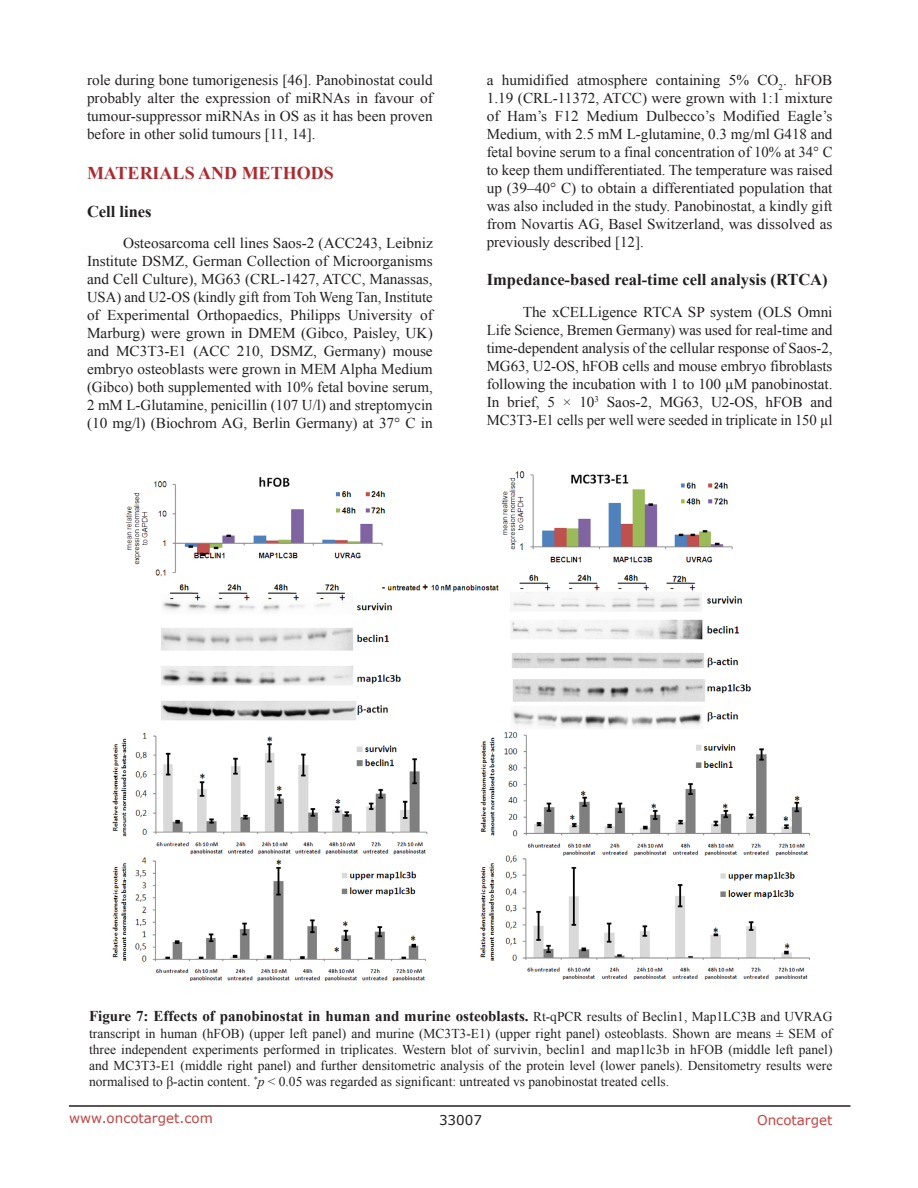
<style>
.page{position:relative;width:918px;height:1188px;background:#fff}
.page>*{position:absolute;margin:0;border:0;box-sizing:border-box;transform-origin:0 0}
.Heading{font:700 18px "Times New Roman";color:#ac2b31}
.SubHeading{font:700 16.5px "Times New Roman";color:#231f20}
.SubHeading_copy{font:700 16.5px "Times New Roman";color:#231f20}
.BodyText{font:15px/18px "Times New Roman";color:#231f20;text-align:justify}
.Figuretrx{font:700 15px "Times New Roman";color:#231f20}
.Figuretrx-2{font:13.5px/16.2px "Times New Roman";color:#231f20;text-align:justify}
.t1{font:13.5px "Verdana";color:#c24141}
.t2{font:13.5px "Verdana";color:#231f20}
.s1{font-weight:400;font-size:13.5px}
.s2{font-style:italic}
</style>
<div class="page">
<hr style="left:69px;top:1105px;width:781px;height:2px;background:#231f20">
<img style="left:112px;top:471px;width:698px;height:509px">
<p class="BodyText" style="left:87px;top:71px;width:347px">role during bone tumorigenesis [46]. Panobinostat could probably alter the expression of miRNAs in favour of tumour-suppressor miRNAs in OS as it has been proven before in other solid tumours [11, 14].</p>
<p class="Heading" style="left:87px;top:161px;width:248px">MATERIALS AND METHODS</p>
<p class="SubHeading_copy" style="left:87px;top:200px;width:66px">Cell lines</p>
<p class="BodyText" style="left:87px;top:234px;width:347px;text-indent:36px">Osteosarcoma cell lines Saos-2 (ACC243, Leibniz Institute DSMZ, German Collection of Microorganisms and Cell Culture), MG63 (CRL-1427, ATCC, Manassas, USA) and U2-OS (kindly gift from Toh Weng Tan, Institute of Experimental Orthopaedics, Philipps University of Marburg) were grown in DMEM (Gibco, Paisley, UK) and MC3T3-E1 (ACC 210, DSMZ, Germany) mouse embryo osteoblasts were grown in MEM Alpha Medium (Gibco) both supplemented with 10% fetal bovine serum, 2 mM L-Glutamine, penicillin (107 U/l) and streptomycin (10 mg/l) (Biochrom AG, Berlin Germany) at 37° C in</p>
<p class="BodyText" style="left:487px;top:71px;width:347px">a humidified atmosphere containing 5% CO<sub>2</sub>. hFOB 1.19 (CRL-11372, ATCC) were grown with 1:1 mixture of Ham’s F12 Medium Dulbecco’s Modified Eagle’s Medium, with 2.5 mM L-glutamine, 0.3 mg/ml G418 and fetal bovine serum to a final concentration of 10% at 34° C to keep them undifferentiated. The temperature was raised up (39–40° C) to obtain a differentiated population that was also included in the study. Panobinostat, a kindly gift from Novartis AG, Basel Switzerland, was dissolved as previously described [12].</p>
<p class="SubHeading" style="left:487px;top:268px;width:342px">Impedance-based real-time cell analysis (RTCA)</p>
<p class="BodyText" style="left:487px;top:302px;width:347px;text-indent:36px">The xCELLigence RTCA SP system (OLS Omni Life Science, Bremen Germany) was used for real-time and time-dependent analysis of the cellular response of Saos-2, MG63, U2-OS, hFOB cells and mouse embryo fibroblasts following the incubation with 1 to 100 µM panobinostat.<br>In brief, 5 × 10<sup>3</sup> Saos-2, MG63, U2-OS, hFOB and MC3T3-E1 cells per well were seeded in triplicate in 150 µl</p>
<p class="Figuretrx" style="left:89px;top:1006px;width:745px">Figure 7: Effects of panobinostat in human and murine osteoblasts. <span class="s1">Rt-qPCR results of Beclin1, Map1LC3B and UVRAG</span></p>
<p class="Figuretrx-2" style="left:89px;top:1025px;width:745px">transcript in human (hFOB) (upper left panel) and murine (MC3T3-E1) (upper right panel) osteoblasts. Shown are means ± SEM of three independent experiments performed in triplicates. Western blot of survivin, beclin1 and map1lc3b in hFOB (middle left panel) and MC3T3-E1 (middle right panel) and further densitometric analysis of the protein level (lower panels). Densitometry results were normalised to β-actin content. <sup>*</sup><span class="s2">p</span> &lt; 0.05 was regarded as significant: untreated vs panobinostat treated cells.</p>
<p class="t1" style="left:69px;top:1109px;width:145px">www.oncotarget.com</p>
<p class="t2" style="left:439px;top:1111px;width:44px">33007</p>
<p class="t1" style="left:757px;top:1111px;width:77px">Oncotarget</p>
</div>
